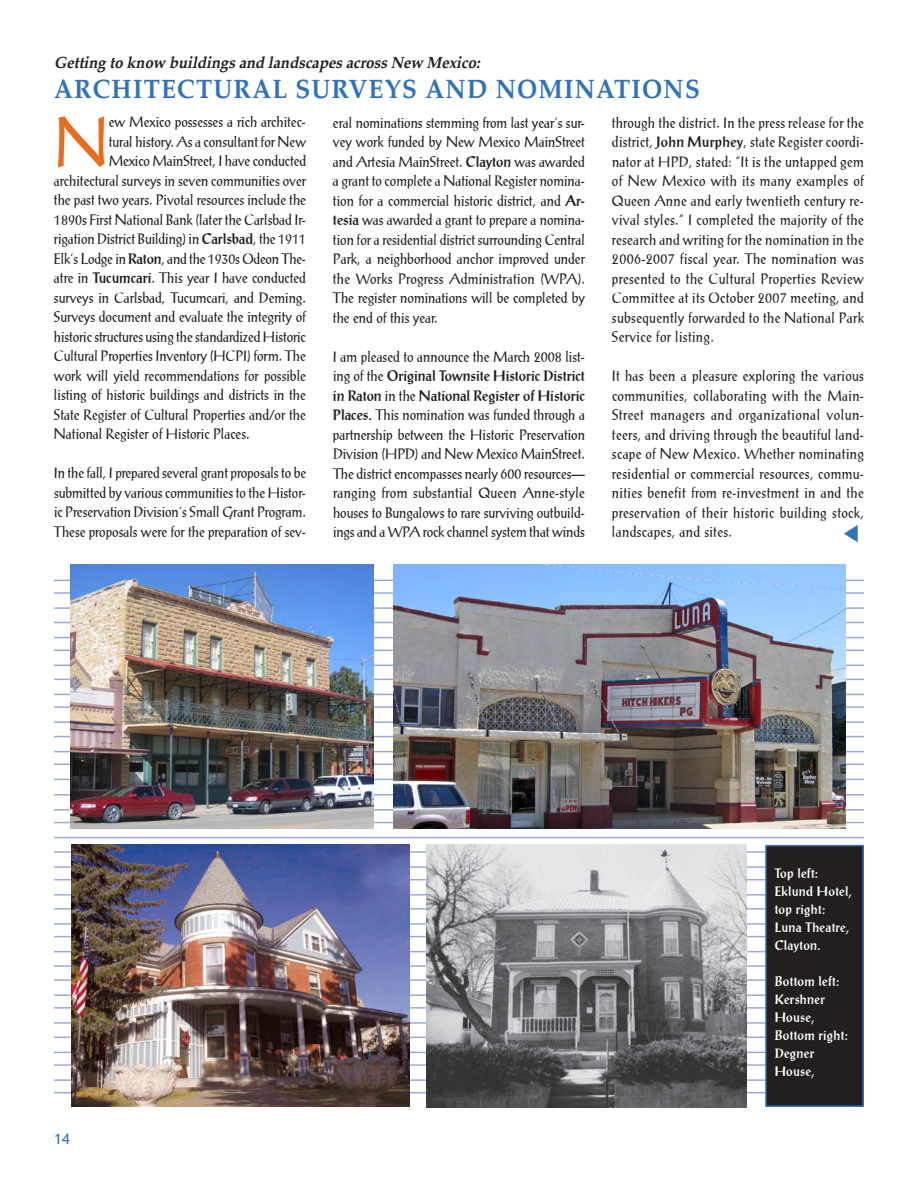
<style>
.page{position:relative;width:918px;height:1188px;background:#fff}
.page>*{position:absolute;margin:0;border:0;box-sizing:border-box;transform-origin:0 0}
.t1{font:68.4px "Prose Antique Plain";color:#e86d1e;scale:.9 1}
.t2{font:700 27px "Palm Springs";letter-spacing:.05em;color:#3073ba;scale:.9 1}
.t3{font:italic 700 16.5px "Palm Springs";color:#231f20;scale:.9 1}
.t4{font:15px/19.5px "Prose Antique Plain";color:#231f20;text-align:justify;scale:.9 1}
.t5{font:700 15px/19.5px "Prose Antique";color:#231f20;scale:.9 1}
.t6{font:15px "Trebuchet MS";color:#3073ba}
.t7{font:700 13.5px/18px "Prose Antique";letter-spacing:.025em;color:#fff;scale:.9 1}
.s1{font-family:"Prose Antique";font-weight:700}
.s2{font-family:"Prose Antique Plain";font-weight:400}
</style>
<div class="page">
<hr style="left:54px;top:1092px;width:810px;height:1px;background:#99acd8">
<hr style="left:54px;top:979px;width:810px;height:2px;background:#99acd8">
<hr style="left:54px;top:994px;width:810px;height:2px;background:#99acd8">
<hr style="left:54px;top:1007px;width:810px;height:2px;background:#99acd8">
<hr style="left:54px;top:1022px;width:810px;height:2px;background:#99acd8">
<hr style="left:54px;top:1037px;width:810px;height:1px;background:#99acd8">
<hr style="left:54px;top:1052px;width:810px;height:1px;background:#99acd8">
<hr style="left:54px;top:1064px;width:810px;height:2px;background:#99acd8">
<hr style="left:54px;top:1079px;width:810px;height:2px;background:#99acd8">
<hr style="left:54px;top:580px;width:810px;height:1px;background:#99acd8">
<hr style="left:54px;top:592px;width:810px;height:2px;background:#99acd8">
<hr style="left:54px;top:607px;width:810px;height:2px;background:#99acd8">
<hr style="left:54px;top:622px;width:810px;height:1px;background:#99acd8">
<hr style="left:54px;top:637px;width:810px;height:1px;background:#99acd8">
<hr style="left:54px;top:649px;width:810px;height:2px;background:#99acd8">
<hr style="left:54px;top:665px;width:810px;height:1px;background:#99acd8">
<hr style="left:54px;top:679px;width:810px;height:1px;background:#99acd8">
<hr style="left:54px;top:694px;width:810px;height:1px;background:#99acd8">
<hr style="left:54px;top:706px;width:810px;height:2px;background:#99acd8">
<hr style="left:54px;top:721px;width:810px;height:2px;background:#99acd8">
<hr style="left:54px;top:736px;width:810px;height:1px;background:#99acd8">
<hr style="left:54px;top:751px;width:810px;height:1px;background:#99acd8">
<hr style="left:54px;top:764px;width:810px;height:1px;background:#99acd8">
<hr style="left:54px;top:779px;width:810px;height:1px;background:#99acd8">
<hr style="left:54px;top:794px;width:810px;height:2px;background:#99acd8">
<hr style="left:54px;top:809px;width:810px;height:2px;background:#99acd8">
<hr style="left:54px;top:822px;width:810px;height:1px;background:#99acd8">
<hr style="left:54px;top:837px;width:810px;height:1px;background:#99acd8">
<hr style="left:54px;top:851px;width:810px;height:2px;background:#99acd8">
<hr style="left:54px;top:866px;width:810px;height:2px;background:#99acd8">
<hr style="left:54px;top:879px;width:810px;height:1px;background:#99acd8">
<hr style="left:54px;top:894px;width:810px;height:2px;background:#99acd8">
<hr style="left:54px;top:908px;width:810px;height:2px;background:#99acd8">
<hr style="left:54px;top:923px;width:810px;height:2px;background:#99acd8">
<hr style="left:54px;top:936px;width:810px;height:1px;background:#99acd8">
<hr style="left:54px;top:951px;width:810px;height:1px;background:#99acd8">
<hr style="left:54px;top:965px;width:810px;height:2px;background:#99acd8">
<img style="left:70px;top:565px;width:303px;height:263px">
<img style="left:393px;top:565px;width:452px;height:264px">
<img style="left:426px;top:845px;width:321px;height:262px">
<img style="left:72px;top:845px;width:337px;height:262px">
<div style="left:766px;top:846px;width:97px;height:260px;background:#231f20"></div>
<div style="left:765px;top:845px;width:99px;height:262px;border:2px solid #3073ba"></div>
<p class="t3" style="left:54px;top:53px;width:479px">Getting to know buildingsand landscapesacrossNew Mexico:</p>
<h2 class="t2" style="left:54px;top:73px;width:719px">ARCHITECTURAL SURVEYS AND NOMINATIONS</h2>
<h1 class="t1" style="left:54px;top:102px;width:62px">N</h1>
<p class="t4" style="left:109px;top:112px;width:221px">ew Mexico possesses a rich architec-</p>
<p class="t4" style="left:612px;top:113px;width:282px">through the district. In the press release for the district, <span class="s1">John Murphey</span>, state Register coordi&shy;nator at HPD, stated: “It is the untapped gem of New Mexico with its many examples of Queen Anne and early twentieth century re&shy;vival styles.” I completed the majority of the research and writing for the nomination in the 2006-2007 fiscal year. The nomination was presented to the Cultural Properties Review Committee at its October 2007 meeting, and subsequently forwarded to the National Park Service for listing.</p>
<p class="t4" style="left:612px;top:366px;width:282px">It has been a pleasure exploring the various communities, collaborating with the Main-Street managers and organizational volun&shy;teers, and driving through the beautiful land&shy;scape of New Mexico. Whether nominating residential or commercial resources, commu&shy;nities benefit from re-investment in and the preservation of their historic building stock, landscapes, and sites.</p>
<p class="t4" style="left:333px;top:113px;width:282px">eral nominations stemming from last year’s sur&shy;vey work funded by New Mexico MainStreet and Artesia MainStreet. <span class="s1">Clayton</span> was awarded a grant to complete a National Register nomina&shy;tion for a commercial historic district, and <span class="s1">Ar&shy;tesia</span> was awarded a grant to prepare a nomina&shy;tion for a residential district surrounding Central Park, a neighborhood anchor improved under the Works Progress Administration (WPA).<br>The register nominations will be completed by the end of this year.</p>
<p class="t4" style="left:333px;top:347px;width:282px">I am pleased to announce the March 2008 list-</p>
<p class="t5" style="left:333px;top:366px;width:282px"><span class="s2">ing of the</span> Original Townsite Historic District in Raton <span class="s2">in the</span> National Register of Historic</p>
<p class="t4" style="left:333px;top:405px;width:282px"><span class="s1">Places.</span> This nomination was funded through a partnership between the Historic Preservation Division (HPD) and New Mexico MainStreet.<br>The district encompasses nearly 600 resources— ranging from substantial Queen Anne-style houses to Bungalows to rare surviving outbuild&shy;ings and a WPA rock channel system that winds</p>
<p class="t4" style="left:109px;top:132px;width:221px">tural history. As a consultant for New</p>
<p class="t4" style="left:109px;top:151px;width:221px">Mexico MainStreet, I have conducted</p>
<p class="t4" style="left:54px;top:171px;width:282px">architectural surveys in seven communities over</p>
<p class="t4" style="left:54px;top:190px;width:282px">the past two years. Pivotal resources include the</p>
<p class="t4" style="left:54px;top:210px;width:282px">1890s First National Bank (later the Carlsbad Ir-</p>
<p class="t4" style="left:54px;top:229px;width:282px">rigation District Building) in <span class="s1">Carlsbad</span>, the 1911</p>
<p class="t4" style="left:54px;top:249px;width:281px">Elk’s Lodge in <span class="s1">Raton</span>, and the 1930s Odeon The-</p>
<p class="t4" style="left:54px;top:268px;width:282px">atre in <span class="s1">Tucumcari</span>. This year I have conducted</p>
<p class="t4" style="left:54px;top:288px;width:281px">surveys in Carlsbad, Tucumcari, and Deming.</p>
<p class="t4" style="left:54px;top:307px;width:281px">Surveys document and evaluate the integrity of</p>
<p class="t4" style="left:54px;top:327px;width:281px">historic structures using the standardized Historic</p>
<p class="t4" style="left:54px;top:346px;width:281px">Cultural Properties Inventory (HCPI) form. The</p>
<p class="t4" style="left:54px;top:366px;width:281px">work will yield recommendations for possible</p>
<p class="t4" style="left:54px;top:385px;width:281px">listing of historic buildings and districts in the</p>
<p class="t4" style="left:54px;top:405px;width:281px">State Register of Cultural Properties and/or the</p>
<p class="t4" style="left:54px;top:424px;width:219px">National Register of Historic Places.</p>
<p class="t4" style="left:54px;top:463px;width:282px">In the fall, I prepared several grant proposals to be submitted by various communities to the Histor&shy;ic Preservation Division’s Small Grant Program.<br>These proposals were for the preparation of sev-</p>
<p class="t6" style="left:54px;top:1130px;width:17px">14</p>
<p class="t7" style="left:775px;top:864px;width:87px">Top left:<br>Eklund Hotel, top right:<br>Luna Theatre,<br>Clayton.</p>
<p class="t7" style="left:775px;top:972px;width:83px">Bottom left:<br>Kershner<br>House,<br>Bottom right:<br>Degner<br>House,</p>
</div>
